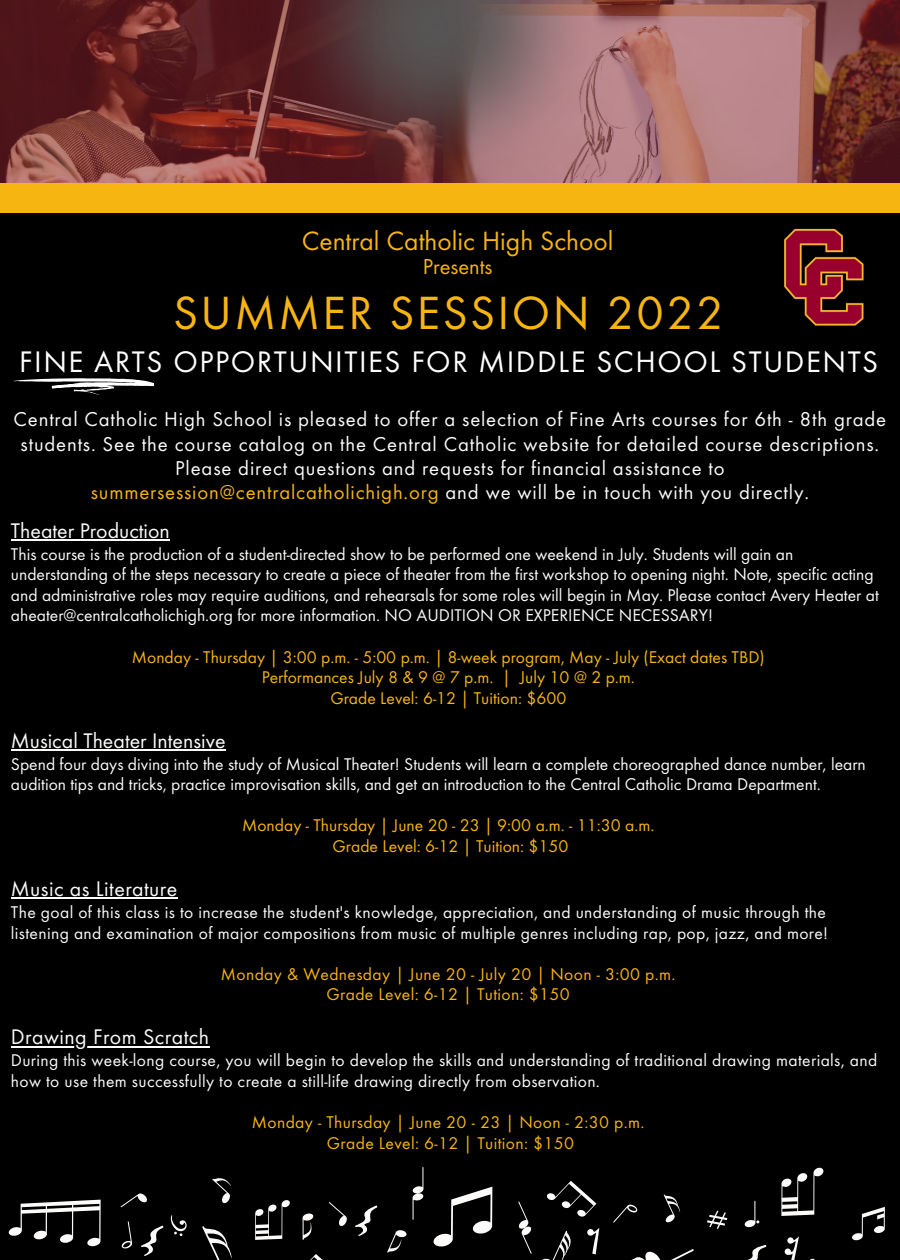
<style>
.page{position:relative;width:900px;height:1260px;background:#000}
.page>*{position:absolute;margin:0;border:0;box-sizing:border-box;transform-origin:0 0}
.t1{font:48.25px "Futura EFTUOP";letter-spacing:.05em;color:#f7b512}
.t2{font:30.75px "Futura EFTUOP";letter-spacing:.05em;color:#fff}
.t3{font:27.5px "Futura EFTUOP";color:#f7b512}
.t4{font:22.5px "Futura EFTUOP";color:#f7b512}
.t5{font:22px "Futura EFTUOP";color:#fcfbfa}
.t6{font:22px "Futura EFTUOP";letter-spacing:.02em;color:#fcfbfa}
.t7{font:20.75px/24.2px "Futura EFTUOP";letter-spacing:.04em;color:#fcfbfa;text-align:center}
.t8{font:17.5px/20.5px "Futura EFTUOP";color:#fcfbfa}
.t9{font:17.5px/20.5px "Futura EFTUOP";letter-spacing:.02em;color:#fcfbfa}
.t10{font:17.5px "Futura EFTUOP";color:#f7b512}
.t11{font:17.5px "Futura EFTUOP";letter-spacing:.02em;color:#f7b512}
.s1{color:#f7b512}
</style>
<div class="page">
<svg style="left:0;top:0;width:900px;height:183px"></svg>
<img style="left:249px;top:0;width:377px;height:183px">
<div style="left:0;top:183px;width:900px;height:30px;background:#f7b512"></div>
<img style="left:784px;top:228px;width:80px;height:98px">
<hr style="left:11px;top:539px;width:159px;height:2px;background:#fcfbfa">
<hr style="left:11px;top:749px;width:215px;height:2px;background:#fcfbfa">
<hr style="left:11px;top:897px;width:167px;height:2px;background:#fcfbfa">
<hr style="left:11px;top:1046px;width:199px;height:1px;background:#fcfbfa">
<svg style="left:202px;top:1226px;width:30px;height:34px"></svg>
<svg style="left:8px;top:1200px;width:93px;height:47px"></svg>
<svg style="left:781px;top:1167px;width:43px;height:49px"></svg>
<svg style="left:171px;top:1215px;width:16px;height:21px"></svg>
<svg style="left:387px;top:1230px;width:20px;height:23px"></svg>
<svg style="left:707px;top:1211px;width:20px;height:18px"></svg>
<svg style="left:747px;top:1245px;width:20px;height:15px"></svg>
<svg style="left:329px;top:1202px;width:18px;height:24px"></svg>
<svg style="left:310px;top:1254px;width:13px;height:6px"></svg>
<svg style="left:255px;top:1200px;width:35px;height:40px"></svg>
<svg style="left:433px;top:1187px;width:99px;height:67px"></svg>
<svg style="left:785px;top:1236px;width:14px;height:24px"></svg>
<svg style="left:355px;top:1205px;width:23px;height:31px"></svg>
<svg style="left:852px;top:1207px;width:33px;height:34px"></svg>
<svg style="left:121px;top:1193px;width:26px;height:14px"></svg>
<svg style="left:744px;top:1201px;width:15px;height:27px"></svg>
<svg style="left:542px;top:1181px;width:152px;height:79px"></svg>
<svg style="left:121px;top:1221px;width:12px;height:28px"></svg>
<svg style="left:412px;top:1167px;width:12px;height:53px"></svg>
<svg style="left:212px;top:1178px;width:19px;height:26px"></svg>
<svg style="left:302px;top:1213px;width:12px;height:27px"></svg>
<svg style="left:141px;top:1226px;width:23px;height:30px"></svg>
<svg style="left:14px;top:378px;width:140px;height:17px"></svg>
<p class="t3" style="left:302px;top:230px;width:313px">Central Catholic High School</p>
<p class="t4" style="left:423px;top:258px;width:71px">Presents</p>
<p class="t1" style="left:173px;top:294px;width:552px">SUMMER SESSION 2022</p>
<p class="t2" style="left:19px;top:350px;width:860px">FINE ARTS OPPORTUNITIES FOR MIDDLE SCHOOL STUDENTS</p>
<p class="t7" style="left:14px;top:409px;width:874px">Central Catholic High School is pleased to offer a selection of Fine Arts courses for 6th - 8th grade students. See the course catalog on the Central Catholic website for detailed course descriptions.<br>Please direct questions and requests for financial assistance to <span class="s1">summersession@centralcatholichigh.org</span> and we will be in touch with you directly.</p>
<p class="t5" style="left:11px;top:522px;width:160px">Theater Production</p>
<p class="t8" style="left:11px;top:545px;width:869px">This course is the production of a student-directed show to be performed one weekend in July. Students will gain an understanding of the steps necessary to create a piece of theater from the first workshop to opening night. Note, specific acting and administrative roles may require auditions, and rehearsals for some roles will begin in May. Please contact Avery Heater at aheater@centralcatholichigh.org for more information. NO AUDITION OR EXPERIENCE NECESSARY!</p>
<p class="t10" style="left:132px;top:650px;width:634px">Monday - Thursday | 3:00 p.m. - 5:00 p.m. | 8-week program, May - July (Exact dates TBD)</p>
<p class="t10" style="left:262px;top:670px;width:375px">Performances July 8 &amp; 9 @ 7 p.m. | July 10 @ 2 p.m.</p>
<p class="t10" style="left:330px;top:691px;width:238px">Grade Level: 6-12 | Tuition: $600</p>
<p class="t5" style="left:11px;top:732px;width:216px">Musical Theater Intensive</p>
<p class="t8" style="left:11px;top:755px;width:856px">Spend four days diving into the study of Musical Theater! Students will learn a complete choreographed dance number, learn audition tips and tricks, practice improvisation skills, and get an introduction to the Central Catholic Drama Department.</p>
<p class="t10" style="left:242px;top:819px;width:414px">Monday - Thursday | June 20 - 23 | 9:00 a.m. - 11:30 a.m.</p>
<p class="t10" style="left:333px;top:839px;width:238px">Grade Level: 6-12 | Tuition: $150</p>
<p class="t6" style="left:11px;top:880px;width:168px">Music as Literature</p>
<p class="t9" style="left:11px;top:903px;width:819px">The goal of this class is to increase the student's knowledge, appreciation, and understanding of music through the listening and examination of major compositions from music of multiple genres including rap, pop, jazz, and more!</p>
<p class="t11" style="left:221px;top:967px;width:456px">Monday &amp; Wednesday | June 20 - July 20 | Noon - 3:00 p.m.</p>
<p class="t11" style="left:327px;top:988px;width:245px">Grade Level: 6-12 | Tution: $150</p>
<p class="t6" style="left:11px;top:1028px;width:200px">Drawing From Scratch</p>
<p class="t9" style="left:11px;top:1052px;width:868px">During this week-long course, you will begin to develop the skills and understanding of traditional drawing materials, and how to use them successfully to create a still-life drawing directly from observation.</p>
<p class="t11" style="left:252px;top:1115px;width:394px">Monday - Thursday | June 20 - 23 | Noon - 2:30 p.m.</p>
<p class="t11" style="left:327px;top:1136px;width:249px">Grade Level: 6-12 | Tuition: $150</p>
</div>
